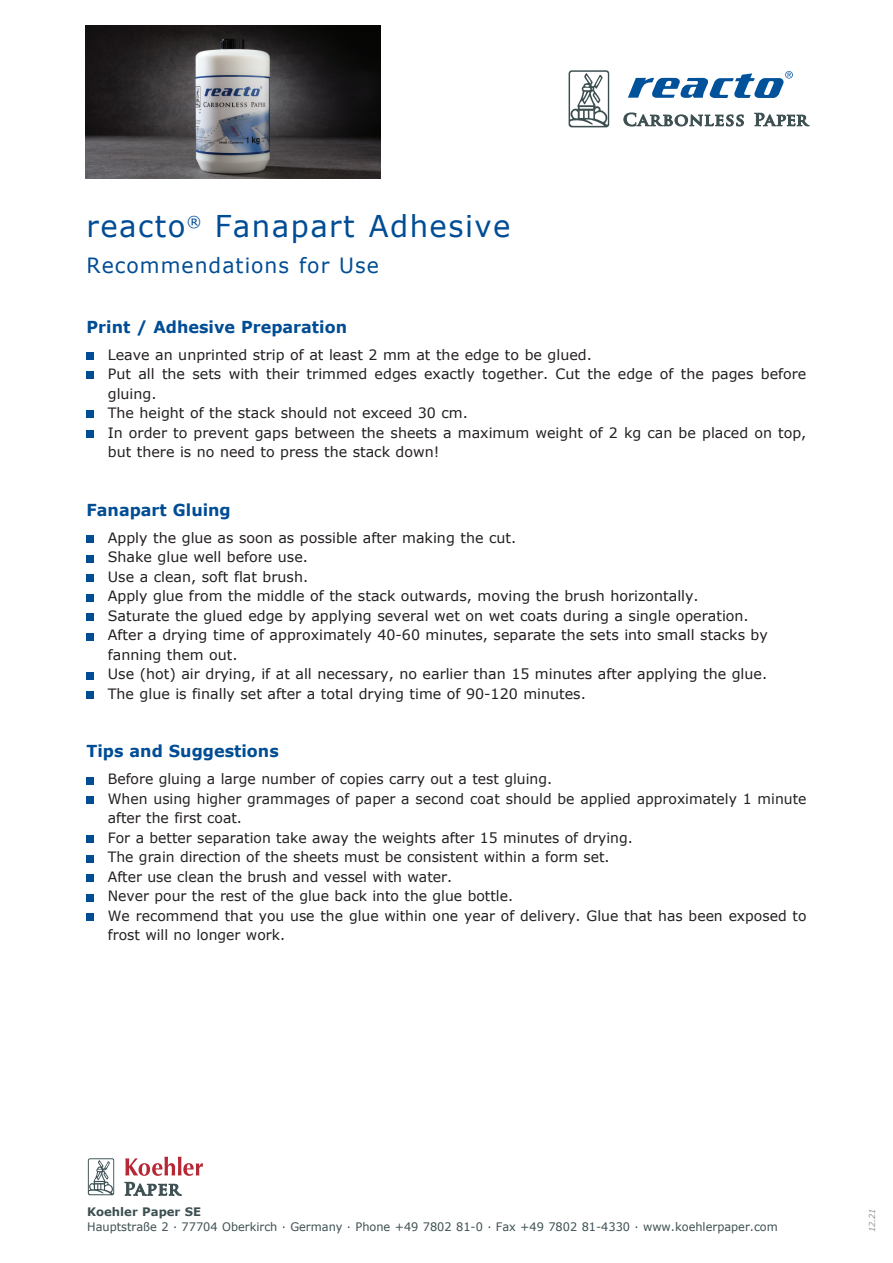
<style>
.page{position:relative;width:893px;height:1263px;background:#fff}
.page>*{position:absolute;margin:0;border:0;box-sizing:border-box;transform-origin:0 0}
.t1{font:30px "Verdana";letter-spacing:.05em;color:#014d95}
.t2{font:21px "Verdana";letter-spacing:.05em;color:#014d95}
.t3{font:700 16.5px "Verdana";color:#014d95}
.t4{font:14.25px/19.5px "Verdana";color:#231f20}
.t5{font:11.7px "Verdana";color:#3d4f51}
.t6{font:700 11.7px "Verdana";color:#3d4f51}
.t7{font:italic 8.25px "Verdana";color:#939598}
</style>
<div class="page">
<svg style="left:569px;top:70px;width:40px;height:57px"></svg>
<svg style="left:624px;top:71px;width:185px;height:56px"></svg>
<div style="left:87px;top:352px;width:7px;height:8px;background:#014d95"></div>
<div style="left:87px;top:372px;width:7px;height:7px;background:#014d95"></div>
<div style="left:87px;top:411px;width:7px;height:7px;background:#014d95"></div>
<div style="left:87px;top:430px;width:7px;height:8px;background:#014d95"></div>
<div style="left:87px;top:535px;width:7px;height:8px;background:#014d95"></div>
<div style="left:87px;top:555px;width:7px;height:7px;background:#014d95"></div>
<div style="left:87px;top:574px;width:7px;height:8px;background:#014d95"></div>
<div style="left:87px;top:594px;width:7px;height:7px;background:#014d95"></div>
<div style="left:87px;top:613px;width:7px;height:8px;background:#014d95"></div>
<div style="left:87px;top:633px;width:7px;height:7px;background:#014d95"></div>
<div style="left:87px;top:672px;width:7px;height:7px;background:#014d95"></div>
<div style="left:87px;top:691px;width:7px;height:8px;background:#014d95"></div>
<div style="left:87px;top:777px;width:7px;height:7px;background:#014d95"></div>
<div style="left:87px;top:796px;width:7px;height:8px;background:#014d95"></div>
<div style="left:87px;top:835px;width:7px;height:8px;background:#014d95"></div>
<div style="left:87px;top:855px;width:7px;height:7px;background:#014d95"></div>
<div style="left:87px;top:874px;width:7px;height:8px;background:#014d95"></div>
<div style="left:87px;top:894px;width:7px;height:7px;background:#014d95"></div>
<div style="left:87px;top:913px;width:7px;height:8px;background:#014d95"></div>
<img style="left:85px;top:26px;width:295px;height:153px">
<svg style="left:88px;top:1158px;width:26px;height:37px"></svg>
<svg style="left:125px;top:1157px;width:78px;height:19px"></svg>
<svg style="left:125px;top:1182px;width:57px;height:13px"></svg>
<h1 class="t1" style="left:87px;top:206px;width:425px">reacto<sup>®</sup> Fanapart Adhesive</h1>
<h2 class="t2" style="left:87px;top:251px;width:294px">Recommendations for Use</h2>
<p class="t3" style="left:87px;top:315px;width:262px">Print / Adhesive Preparation</p>
<p class="t4" style="left:108px;top:345px;width:700px">Leave an unprinted strip of at least 2 mm at the edge to be glued.<br>Put all the sets with their trimmed edges exactly together. Cut the edge of the pages before gluing.<br>The height of the stack should not exceed 30 cm.<br>In order to prevent gaps between the sheets a maximum weight of 2 kg can be placed on top, but there is no need to press the stack down!</p>
<p class="t3" style="left:87px;top:498px;width:146px">Fanapart Gluing</p>
<p class="t4" style="left:108px;top:528px;width:662px">Apply the glue as soon as possible after making the cut.<br>Shake glue well before use.<br>Use a clean, soft flat brush.<br>Apply glue from the middle of the stack outwards, moving the brush horizontally.<br>Saturate the glued edge by applying several wet on wet coats during a single operation.<br>After a drying time of approximately 40-60 minutes, separate the sets into small stacks by fanning them out.<br>Use (hot) air drying, if at all necessary, no earlier than 15 minutes after applying the glue.<br>The glue is finally set after a total drying time of 90-120 minutes.</p>
<p class="t3" style="left:87px;top:740px;width:194px">Tips and Suggestions</p>
<p class="t4" style="left:108px;top:769px;width:700px">Before gluing a large number of copies carry out a test gluing.<br>When using higher grammages of paper a second coat should be applied approximately 1 minute after the first coat.<br>For a better separation take away the weights after 15 minutes of drying.<br>The grain direction of the sheets must be consistent within a form set.<br>After use clean the brush and vessel with water.<br>Never pour the rest of the glue back into the glue bottle.<br>We recommend that you use the glue within one year of delivery. Glue that has been exposed to frost will no longer work.</p>
<p class="t6" style="left:87px;top:1203px;width:115px">Koehler Paper SE</p>
<p class="t5" style="left:87px;top:1218px;width:692px">Hauptstraße 2 · 77704 Oberkirch · Germany · Phone +49 7802 81-0 · Fax +49 7802 81-4330 · www.koehlerpaper.com</p>
<p class="t7" style="left:867px;top:1232px;width:25px;rotate:-90deg">12.21</p>
</div>
